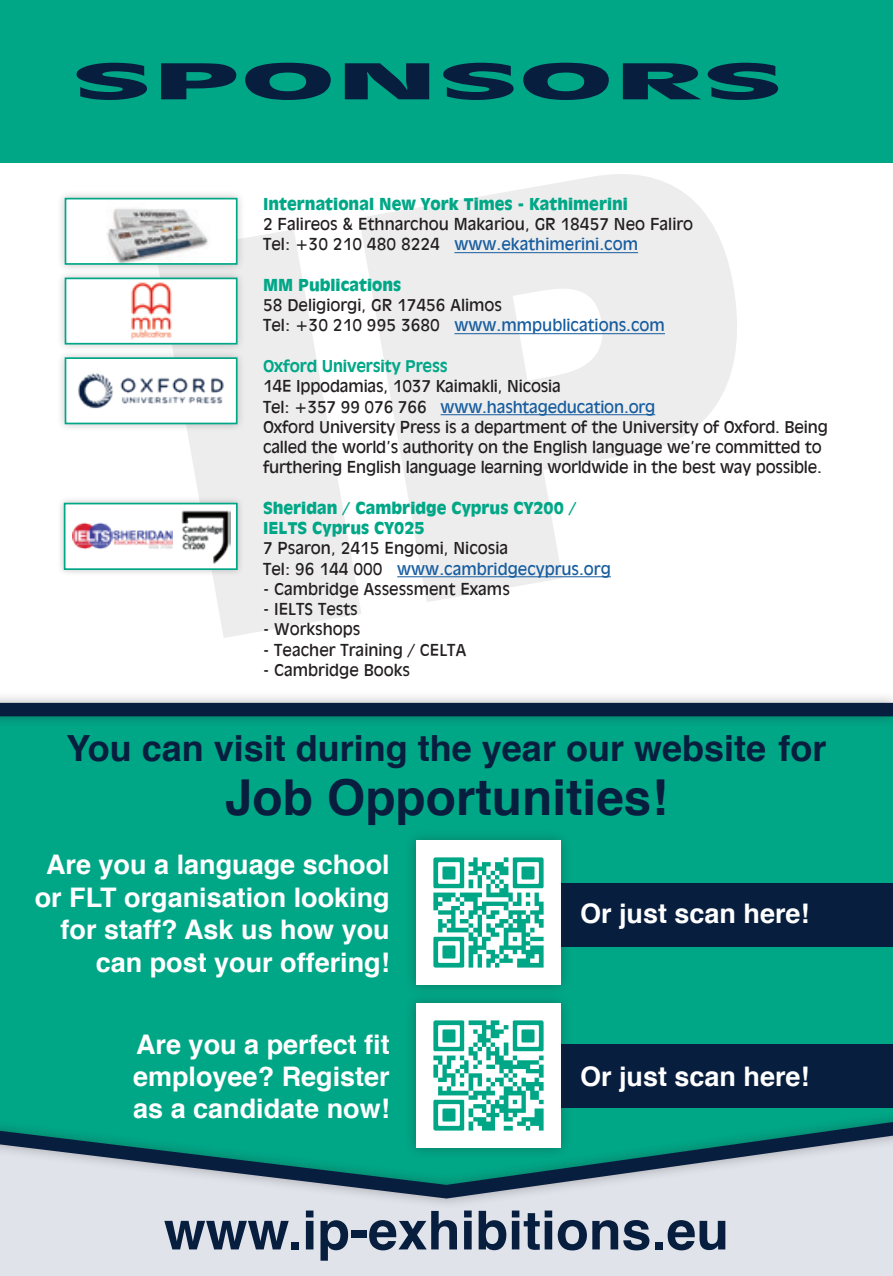
<style>
.page{position:relative;width:893px;height:1276px;background:#fff}
.page>*{position:absolute;margin:0;border:0;box-sizing:border-box;transform-origin:0 0}
.t1{font:700 53.77px "Helvetica";color:#071e3f}
.t2{font:700 49.5px "Helvetica";color:#081e3f}
.t3{font:700 36px "Helvetica";color:#081e3f}
.t4{font:700 27px/32.4px "Helvetica";color:#fff;text-align:right}
.t5{font:18px/20.2px "UB Antique Olive";color:#231f20}
.t6{font:900 18px/20.2px "UB Antique Olive";color:#00a787}
.t7{font:700 18px "UB Antique Olive";letter-spacing:-.01em;color:#00a787}
.s1{color:#175d9e}
</style>
<div class="page">
<svg style="left:188px;top:230px;width:173px;height:408px;fill:#ededee"></svg>
<svg style="left:359px;top:174px;width:378px;height:428px;fill:#ededee"></svg>
<div style="left:0;top:0;width:893px;height:163px;background:#00a787"></div>
<svg style="left:77px;top:63px;width:701px;height:37px"></svg>
<div style="left:57px;top:269px;width:189px;height:84px;background:#231f20;opacity:.25"></div>
<div style="left:65px;top:278px;width:172px;height:66px;background:#fff"></div>
<img style="left:131px;top:282px;width:41px;height:58px">
<div style="left:65px;top:277px;width:173px;height:67px;border:2px solid #00a787"></div>
<div style="left:57px;top:349px;width:189px;height:84px;background:#231f20;opacity:.25"></div>
<img style="left:68px;top:361px;width:167px;height:60px">
<div style="left:65px;top:357px;width:173px;height:67px;border:2px solid #00a787"></div>
<div style="left:57px;top:190px;width:189px;height:83px;background:#231f20;opacity:.25"></div>
<div style="left:65px;top:199px;width:172px;height:65px;background:#fff"></div>
<img style="left:107px;top:208px;width:101px;height:54px">
<div style="left:65px;top:198px;width:173px;height:67px;border:2px solid #00a787"></div>
<hr style="left:454px;top:252px;width:184px;height:1px;background:#175d9e">
<hr style="left:454px;top:333px;width:211px;height:1px;background:#175d9e">
<hr style="left:441px;top:414px;width:214px;height:1px;background:#175d9e">
<hr style="left:397px;top:576px;width:214px;height:1px;background:#175d9e">
<div style="left:57px;top:496px;width:188px;height:81px;background:#231f20;opacity:.25"></div>
<div style="left:65px;top:503px;width:172px;height:66px;background:#fff"></div>
<img style="left:72px;top:523px;width:100px;height:26px">
<div style="left:64px;top:503px;width:174px;height:67px;border:2px solid #00a787"></div>
<img style="left:181px;top:510px;width:49px;height:54px">
<div style="left:0;top:786px;width:893px;height:490px;background:#e0e3ea"></div>
<div style="left:0;top:728px;width:893px;height:381px;background:#00a787"></div>
<div style="left:540px;top:1044px;width:353px;height:63px;background:#081e3f"></div>
<div style="left:540px;top:883px;width:353px;height:64px;background:#081e3f"></div>
<div style="left:404px;top:828px;width:168px;height:169px;background:#231f20;opacity:.35"></div>
<img style="left:416px;top:840px;width:144px;height:145px">
<div style="left:404px;top:991px;width:168px;height:168px;background:#231f20;opacity:.35"></div>
<img style="left:416px;top:1003px;width:144px;height:106px">
<div style="left:0;top:690px;width:893px;height:38px;background:#231f20;opacity:.35"></div>
<div style="left:0;top:703px;width:893px;height:13px;background:#081e3f"></div>
<div style="left:0;top:1109px;width:893px;height:101px;background:#231f20;opacity:.35"></div>
<svg style="left:0;top:1112px;width:893px;height:93px"></svg>
<p class="t6" style="left:263px;top:194px;width:366px">International New York Times - Kathimerini</p>
<p class="t5" style="left:263px;top:214px;width:432px">2 Falireos &amp; Ethnarchou Makariou, GR 18457 Neo Faliro<br>Tel: +30 210 480 8224 <span class="s1">www.ekathimerini.com</span></p>
<p class="t6" style="left:263px;top:275px;width:140px">MM Publications</p>
<p class="t5" style="left:263px;top:295px;width:403px">58 Deligiorgi, GR 17456 Alimos<br>Tel: +30 210 995 3680 <span class="s1">www.mmpublications.com</span></p>
<p class="t7" style="left:263px;top:356px;width:186px">Oxford University Press</p>
<p class="t5" style="left:263px;top:376px;width:566px">14E Ippodamias, 1037 Kaimakli, Nicosia<br>Tel: +357 99 076 766 <span class="s1">www.hashtageducation.org<br></span>Oxford University Press is a department of the University of Oxford. Being called the world’s authority on the English language we’re committed to furthering English language learning worldwide in the best way possible.</p>
<p class="t6" style="left:263px;top:498px;width:315px">Sheridan / Cambridge Cyprus CY200 /<br>IELTS Cyprus CY025</p>
<p class="t5" style="left:263px;top:538px;width:349px">7 Psaron, 2415 Engomi, Nicosia<br>Tel: 96 144 000 <span class="s1">www.cambridgecyprus.org</span></p>
<p class="t5" style="left:263px;top:579px;width:248px">- Cambridge Assessment Exams</p>
<p class="t5" style="left:263px;top:599px;width:96px">- IELTS Tests</p>
<p class="t5" style="left:263px;top:619px;width:99px">- Workshops</p>
<p class="t5" style="left:263px;top:639px;width:205px">- Teacher Training / CELTA</p>
<p class="t5" style="left:263px;top:660px;width:148px">- Cambridge Books</p>
<h3 class="t3" style="left:66px;top:719px;width:761px">You can visit during the year our website for</h3>
<h2 class="t2" style="left:225px;top:757px;width:444px">Job Opportunities!</h2>
<h3 class="t4" style="left:35px;top:849px;width:357px">Are you a language school or FLT organisation looking for staff? Ask us how you can post your offering!</h3>
<h3 class="t4" style="left:133px;top:1028px;width:258px;text-align:justify">Are you a perfect fit employee? Register as a candidate now!</h3>
<h3 class="t4" style="left:580px;top:897px;width:231px">Or just scan here!</h3>
<h3 class="t4" style="left:580px;top:1060px;width:231px">Or just scan here!</h3>
<h1 class="t1" style="left:164px;top:1187px;width:567px">www.ip-exhibitions.eu</h1>
</div>
